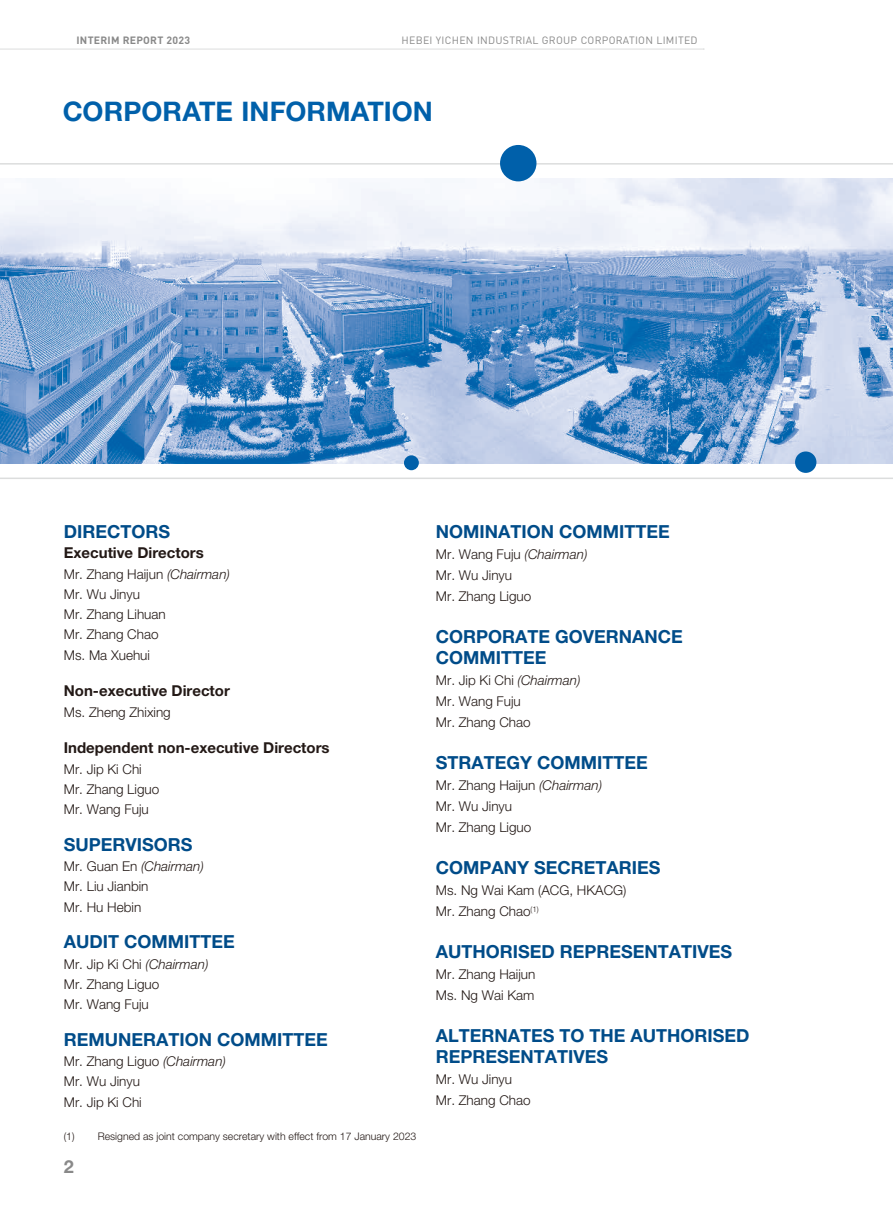
<style>
.page{position:relative;width:893px;height:1212px;background:#fff}
.page>*{position:absolute;margin:0;border:0;box-sizing:border-box;transform-origin:0 0}
.t1{font:700 27px "Helvetica Neue LT Std";letter-spacing:.005em;color:#0060aa}
.t2{font:700 18px/21px "Helvetica Neue LT Std";color:#004c89}
.t3{font:700 18px "Helvetica Neue LT Std";color:#898989}
.t4{font:700 15px "Helvetica Neue LT Std";color:#231916}
.t5{font:300 13.5px/20.2px "Helvetica Neue LT Std";color:#231916}
.t6{font:300 10.5px "Helvetica Neue LT Std";color:#231916}
.t7{font:10.5px "DIN";letter-spacing:.025em;color:#898989}
.t8{font:700 10.5px "DIN";letter-spacing:.025em;color:#898989}
.s1{font-style:italic}
</style>
<div class="page">
<hr style="left:0;top:49px;width:704px;height:1px;background:#dcdddd">
<svg style="left:0;top:163px;width:893px;height:316px"></svg>
<img style="left:0;top:179px;width:893px;height:284px">
<div style="left:404px;top:455px;width:15px;height:15px;background:#0060aa;border-radius:50%"></div>
<div style="left:795px;top:451px;width:21px;height:22px;background:#0060aa;border-radius:50%"></div>
<div style="left:500px;top:145px;width:36px;height:36px;background:#0060aa;border-radius:50%"></div>
<p class="t8" style="left:77px;top:33px;width:115px">INTERIM REPORT 2023</p>
<p class="t7" style="left:402px;top:34px;width:297px">HEBEI YICHEN INDUSTRIAL GROUP CORPORATION LIMITED</p>
<h1 class="t1" style="left:63px;top:95px;width:372px">CORPORATE INFORMATION</h1>
<h2 class="t2" style="left:64px;top:521px;width:108px">DIRECTORS</h2>
<p class="t4" style="left:64px;top:544px;width:141px">Executive Directors</p>
<p class="t5" style="left:64px;top:563px;width:168px">Mr. Zhang Haijun <span class="s1">(Chairman)<br></span>Mr. Wu Jinyu<br>Mr. Zhang Lihuan<br>Mr. Zhang Chao<br>Ms. Ma Xuehui</p>
<p class="t4" style="left:64px;top:682px;width:168px">Non-executive Director</p>
<p class="t5" style="left:64px;top:701px;width:109px">Ms. Zheng Zhixing</p>
<p class="t4" style="left:64px;top:739px;width:267px">Independent non-executive Directors</p>
<p class="t5" style="left:64px;top:758px;width:97px">Mr. Jip Ki Chi<br>Mr. Zhang Liguo<br>Mr. Wang Fuju</p>
<h2 class="t2" style="left:64px;top:833px;width:130px">SUPERVISORS</h2>
<p class="t5" style="left:64px;top:856px;width:142px">Mr. Guan En <span class="s1">(Chairman)<br></span>Mr. Liu Jianbin<br>Mr. Hu Hebin</p>
<h2 class="t2" style="left:64px;top:931px;width:172px">AUDIT COMMITTEE</h2>
<p class="t5" style="left:64px;top:953px;width:146px">Mr. Jip Ki Chi <span class="s1">(Chairman)<br></span>Mr. Zhang Liguo<br>Mr. Wang Fuju</p>
<h2 class="t2" style="left:64px;top:1028px;width:265px">REMUNERATION COMMITTEE</h2>
<p class="t5" style="left:64px;top:1051px;width:164px">Mr. Zhang Liguo <span class="s1">(Chairman)<br></span>Mr. Wu Jinyu<br>Mr. Jip Ki Chi</p>
<p class="t6" style="left:64px;top:1130px;width:354px">(1) Resigned as joint company secretary with effect from 17 January 2023</p>
<h2 class="t3" style="left:64px;top:1155px;width:12px">2</h2>
<h2 class="t2" style="left:436px;top:521px;width:235px">NOMINATION COMMITTEE</h2>
<p class="t5" style="left:436px;top:543px;width:153px;line-height:21px">Mr. Wang Fuju <span class="s1">(Chairman)<br></span>Mr. Wu Jinyu<br>Mr. Zhang Liguo</p>
<h2 class="t2" style="left:436px;top:626px;width:249px">CORPORATE GOVERNANCE<br>COMMITTEE</h2>
<p class="t5" style="left:436px;top:669px;width:146px;line-height:21px">Mr. Jip Ki Chi <span class="s1">(Chairman)<br></span>Mr. Wang Fuju<br>Mr. Zhang Chao</p>
<h2 class="t2" style="left:436px;top:752px;width:213px">STRATEGY COMMITTEE</h2>
<p class="t5" style="left:436px;top:774px;width:168px;line-height:21px">Mr. Zhang Haijun <span class="s1">(Chairman)<br></span>Mr. Wu Jinyu<br>Mr. Zhang Liguo</p>
<h2 class="t2" style="left:436px;top:857px;width:226px">COMPANY SECRETARIES</h2>
<p class="t5" style="left:436px;top:879px;width:192px;line-height:21px">Ms. Ng Wai Kam (ACG, HKACG)<br>Mr. Zhang Chao<sup>(1)</sup></p>
<h2 class="t2" style="left:436px;top:941px;width:298px">AUTHORISED REPRESENTATIVES</h2>
<p class="t5" style="left:436px;top:963px;width:101px;line-height:21px">Mr. Zhang Haijun<br>Ms. Ng Wai Kam</p>
<h2 class="t2" style="left:436px;top:1025px;width:315px">ALTERNATES TO THE AUTHORISED<br>REPRESENTATIVES</h2>
<p class="t5" style="left:436px;top:1068px;width:96px;line-height:21px">Mr. Wu Jinyu<br>Mr. Zhang Chao</p>
</div>
